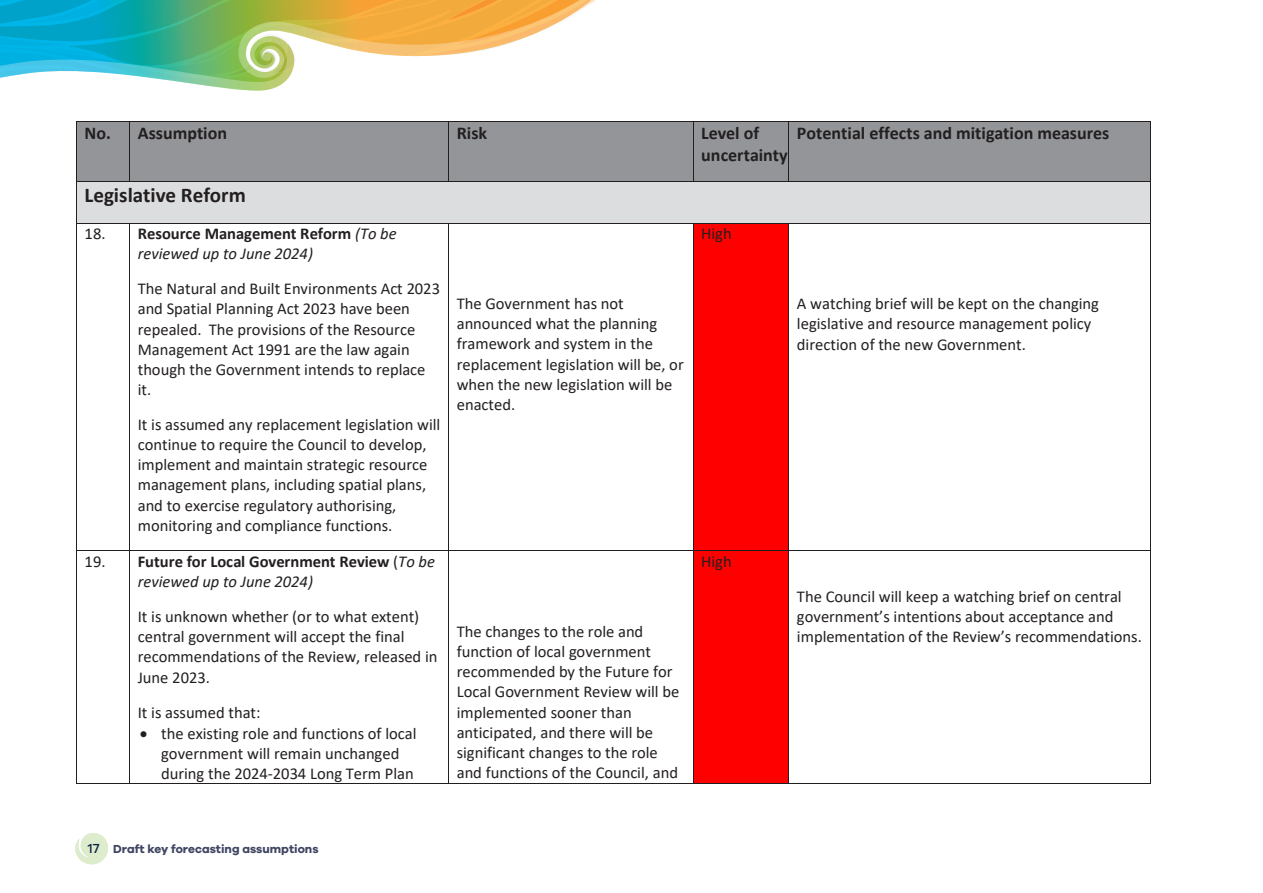
<style>
.page{position:relative;width:1263px;height:893px;background:#fff}
.page>*{position:absolute;margin:0;border:0;box-sizing:border-box;transform-origin:0 0}
.t1{font:700 21px "Calibri";color:#231f20}
.t2{font:700 18px/21.9px "Calibri";color:#231f20}
.t3{font:16.5px/20.1px "Calibri";color:#231f20}
.t4{font:700 16.5px/20.4px "Calibri";letter-spacing:-.005em;color:#231f20}
.t5{font:italic 16.5px/20.4px "Calibri";color:#231f20}
.page_number{font:700 12px "Galano Grotesque";color:#3f4662}
.s1{font-style:normal}
.s2{font-weight:700;font-style:normal}
.s3{font-weight:400}
.s4{font-weight:400;font-style:italic}
.s5{font-weight:500;font-size:13.5px;color:#0b2143}
</style>
<div class="page">
<div style="left:77px;top:122px;width:52px;height:59px;background:#939598"></div>
<div style="left:130px;top:122px;width:318px;height:59px;background:#939598"></div>
<div style="left:449px;top:122px;width:244px;height:59px;background:#939598"></div>
<div style="left:694px;top:122px;width:94px;height:59px;background:#939598"></div>
<div style="left:789px;top:122px;width:361px;height:59px;background:#939598"></div>
<hr style="left:449px;top:122px;width:244px;height:1px;background:#231f20">
<hr style="left:693px;top:122px;width:95px;height:1px;background:#231f20">
<hr style="left:789px;top:122px;width:361px;height:1px;background:#231f20">
<hr style="left:76px;top:122px;width:1px;height:59px;background:#231f20">
<hr style="left:129px;top:122px;width:1px;height:59px;background:#231f20">
<hr style="left:448px;top:122px;width:1px;height:59px;background:#231f20">
<hr style="left:693px;top:122px;width:1px;height:59px;background:#231f20">
<hr style="left:788px;top:122px;width:1px;height:59px;background:#231f20">
<hr style="left:1150px;top:122px;width:1px;height:59px;background:#231f20">
<div style="left:85px;top:182px;width:1058px;height:41px;background:#dcdddf"></div>
<hr style="left:77px;top:181px;width:52px;height:1px;background:#231f20">
<hr style="left:130px;top:181px;width:318px;height:1px;background:#231f20">
<hr style="left:449px;top:181px;width:244px;height:1px;background:#231f20">
<hr style="left:693px;top:181px;width:95px;height:1px;background:#231f20">
<hr style="left:789px;top:181px;width:361px;height:1px;background:#231f20">
<hr style="left:76px;top:182px;width:1px;height:41px;background:#231f20">
<hr style="left:1150px;top:182px;width:1px;height:41px;background:#231f20">
<div style="left:694px;top:223px;width:94px;height:327px;background:#f00"></div>
<hr style="left:77px;top:223px;width:52px;height:1px;background:#231f20">
<hr style="left:130px;top:223px;width:318px;height:1px;background:#231f20">
<hr style="left:449px;top:223px;width:244px;height:1px;background:#231f20">
<hr style="left:693px;top:223px;width:95px;height:1px;background:#231f20">
<hr style="left:789px;top:223px;width:361px;height:1px;background:#231f20">
<hr style="left:76px;top:223px;width:1px;height:327px;background:#231f20">
<hr style="left:129px;top:223px;width:1px;height:327px;background:#231f20">
<hr style="left:448px;top:223px;width:1px;height:327px;background:#231f20">
<hr style="left:693px;top:223px;width:1px;height:327px;background:#231f20">
<hr style="left:788px;top:223px;width:1px;height:327px;background:#231f20">
<hr style="left:1150px;top:223px;width:1px;height:327px;background:#231f20">
<div style="left:694px;top:551px;width:94px;height:232px;background:#f00"></div>
<hr style="left:77px;top:550px;width:52px;height:1px;background:#231f20">
<hr style="left:130px;top:550px;width:318px;height:1px;background:#231f20">
<hr style="left:449px;top:550px;width:244px;height:1px;background:#231f20">
<hr style="left:693px;top:550px;width:95px;height:1px;background:#231f20">
<hr style="left:789px;top:550px;width:361px;height:1px;background:#231f20">
<hr style="left:76px;top:551px;width:1px;height:232px;background:#231f20">
<hr style="left:77px;top:783px;width:52px;height:1px;background:#231f20">
<hr style="left:129px;top:551px;width:1px;height:232px;background:#231f20">
<hr style="left:130px;top:783px;width:318px;height:1px;background:#231f20">
<hr style="left:448px;top:551px;width:1px;height:232px;background:#231f20">
<hr style="left:449px;top:783px;width:244px;height:1px;background:#231f20">
<hr style="left:693px;top:551px;width:1px;height:232px;background:#231f20">
<hr style="left:693px;top:783px;width:95px;height:1px;background:#231f20">
<hr style="left:788px;top:551px;width:1px;height:232px;background:#231f20">
<hr style="left:789px;top:783px;width:361px;height:1px;background:#231f20">
<hr style="left:1150px;top:551px;width:1px;height:232px;background:#231f20">
<svg style="left:0;top:0;width:613px;height:123px"></svg>
<svg style="left:75px;top:833px;width:33px;height:31px"></svg>
<p class="t2" style="left:85px;top:122px;width:144px">No. Assumption</p>
<p class="t2" style="left:457px;top:122px;width:32px">Risk</p>
<p class="t2" style="left:701px;top:122px;width:88px">Level of uncertainty</p>
<p class="t2" style="left:797px;top:122px;width:314px">Potential effects and mitigation measures</p>
<p class="t1" style="left:85px;top:180px;width:163px">Legislative Reform</p>
<p class="t5" style="left:138px;top:223px;width:260px;text-indent:-53px"><span class="s1">18.</span> <span class="s2">Resource Management Reform</span> (To be reviewed up to June 2024)</p>
<p class="t3" style="left:138px;top:278px;width:304px">The Natural and Built Environments Act 2023 and Spatial Planning Act 2023 have been repealed. The provisions of the Resource Management Act 1991 are the law again though the Government intends to replace it.</p>
<p class="t3" style="left:138px;top:414px;width:304px">It is assumed any replacement legislation will continue to require the Council to develop, implement and maintain strategic resource management plans, including spatial plans, and to exercise regulatory authorising, monitoring and compliance functions.</p>
<p class="t3" style="left:701px;top:223px;width:32px">High</p>
<p class="t3" style="left:797px;top:293px;width:304px">A watching brief will be kept on the changing legislative and resource management policy direction of the new Government.</p>
<p class="t3" style="left:457px;top:293px;width:229px">The Government has not announced what the planning framework and system in the replacement legislation will be, or when the new legislation will be enacted.</p>
<p class="t4" style="left:138px;top:551px;width:299px;text-indent:-53px"><span class="s3">19.</span> Future for Local Government Review <span class="s3">(</span><span class="s4">To be reviewed up to June 2024)</span></p>
<p class="t3" style="left:138px;top:606px;width:301px">It is unknown whether (or to what extent) central government will accept the final recommendations of the Review, released in June 2023.</p>
<p class="t3" style="left:138px;top:702px;width:124px">It is assumed that:</p>
<p class="t3" style="left:161px;top:723px;width:257px;text-indent:-21px">• the existing role and functions of local government will remain unchanged during the 2024-2034 Long Term Plan</p>
<p class="t3" style="left:457px;top:621px;width:224px">The changes to the role and function of local government recommended by the Future for<br>Local Government Review will be implemented sooner than anticipated, and there will be significant changes to the role and functions of the Council, and</p>
<p class="t3" style="left:701px;top:551px;width:32px">High</p>
<p class="page_number" style="left:88px;top:841px;width:232px"><span class="s5">17</span> Draft key forecasting assumptions</p>
<p class="t3" style="left:797px;top:586px;width:346px">The Council will keep a watching brief on central government’s intentions about acceptance and implementation of the Review’s recommendations.</p>
</div>
